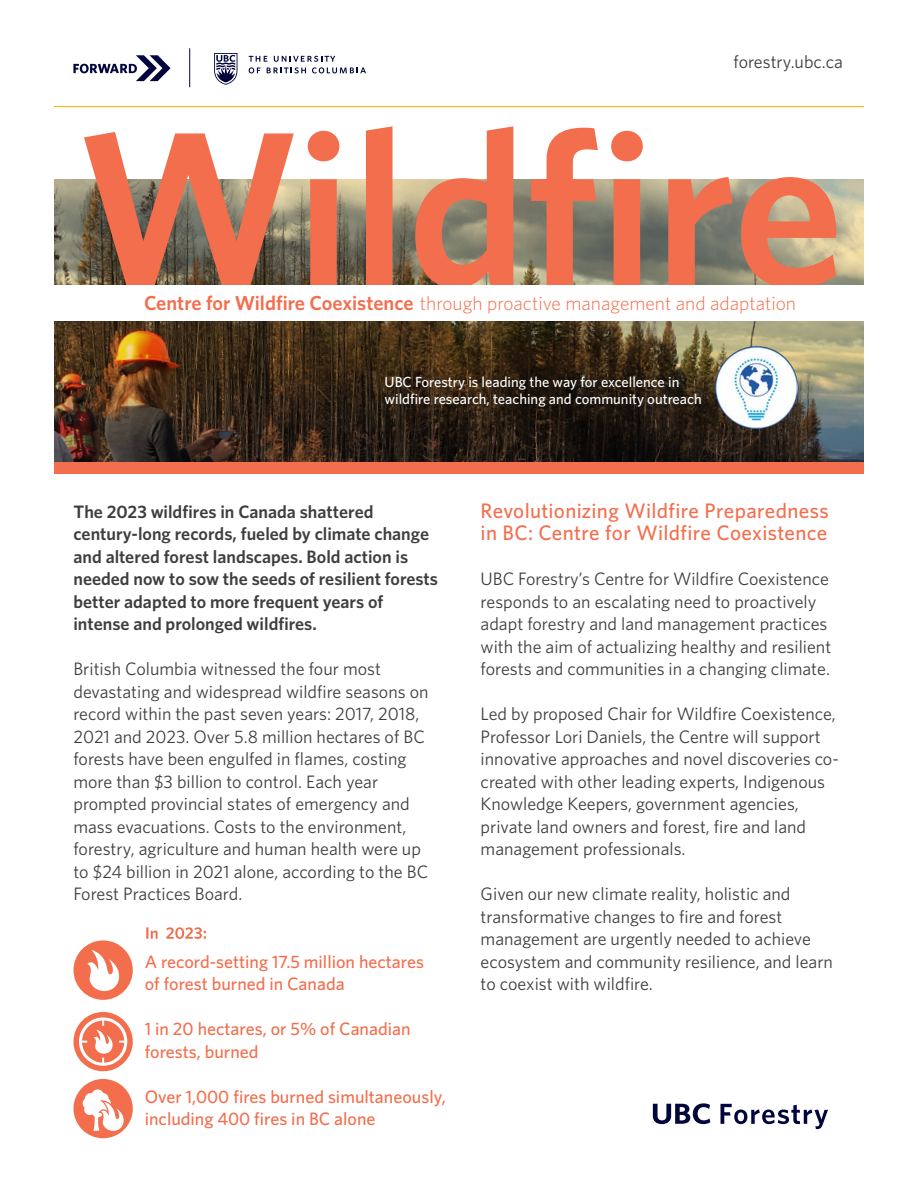
<style>
.page{position:relative;width:918px;height:1188px;background:#fff}
.page>*{position:absolute;margin:0;border:0;box-sizing:border-box;transform-origin:0 0}
.body_copy{font:500 21px "Whitney";letter-spacing:.015em;color:#f36e4d}
.headings{font:300 19.5px "Whitney";color:#f36e4b}
.body_copy-2{font:18px/22.5px "Whitney";color:#3e3e3f}
.body_copy-3{font:600 18px/22.5px "Whitney";color:#3e3e3f}
.body_copy-4{font:500 18px/22.5px "Whitney";color:#f36e4d}
.headings-2{font:500 14.7px/17.5px "Whitney";color:#fff}
.s1{font-weight:600;font-size:20.25px;color:#f36e4d}
</style>
<div class="page">
<img style="left:54px;top:179px;width:810px;height:283px">
<hr style="left:54px;top:106px;width:810px;height:1px;background:#fcb814">
<img style="left:716px;top:346px;width:81px;height:82px">
<svg style="left:720px;top:1104px;width:108px;height:25px"></svg>
<svg style="left:653px;top:1103px;width:57px;height:21px"></svg>
<svg style="left:214px;top:53px;width:23px;height:32px"></svg>
<svg style="left:249px;top:56px;width:117px;height:17px"></svg>
<hr style="left:189px;top:48px;width:1px;height:39px;background:#02063d">
<svg style="left:73px;top:55px;width:98px;height:26px"></svg>
<svg style="left:84px;top:126px;width:752px;height:159px"></svg>
<div style="left:0;top:285px;width:878px;height:36px;background:#fff"></div>
<div style="left:74px;top:940px;width:59px;height:60px;background:#f26e4d;border-radius:50%"></div>
<svg style="left:87px;top:950px;width:32px;height:41px"></svg>
<svg style="left:146px;top:927px;width:60px;height:12px"></svg>
<div style="left:54px;top:462px;width:810px;height:12px;background:#f36e4d"></div>
<div style="left:74px;top:1012px;width:59px;height:59px;background:#f26e4d;border-radius:50%"></div>
<svg style="left:79px;top:1017px;width:48px;height:49px"></svg>
<div style="left:74px;top:1079px;width:59px;height:59px;background:#f26e4d;border-radius:50%"></div>
<svg style="left:83px;top:1089px;width:41px;height:42px"></svg>
<p class="body_copy-2" style="left:733px;top:50px;width:111px">forestry.ubc.ca</p>
<p class="headings" style="left:144px;top:290px;width:654px"><span class="s1">Centre for Wildfire Coexistence</span> through proactive management and adaptation</p>
<p class="headings-2" style="left:385px;top:372px;width:319px">UBC Forestry is leading the way for excellence in wildfire research, teaching and community outreach</p>
<p class="body_copy-3" style="left:73px;top:500px;width:366px">The 2023 wildfires in Canada shattered century-long records, fueled by climate change and altered forest landscapes. Bold action is needed now to sow the seeds of resilient forests better adapted to more frequent years of intense and prolonged wildfires.</p>
<p class="body_copy-2" style="left:73px;top:657px;width:309px">British Columbia witnessed the four most</p>
<p class="body_copy-2" style="left:73px;top:680px;width:357px">devastating and widespread wildfire seasons on</p>
<p class="body_copy-2" style="left:73px;top:702px;width:348px">record within the past seven years: 2017, 2018,</p>
<p class="body_copy-2" style="left:73px;top:725px;width:353px">2021 and 2023. Over 5.8 million hectares of BC</p>
<p class="body_copy-2" style="left:73px;top:747px;width:335px">forests have been engulfed in flames, costing</p>
<p class="body_copy-2" style="left:73px;top:770px;width:306px">more than $3 billion to control. Each year</p>
<p class="body_copy-2" style="left:73px;top:792px;width:338px">prompted provincial states of emergency and</p>
<p class="body_copy-2" style="left:73px;top:815px;width:334px">mass evacuations. Costs to the environment,</p>
<p class="body_copy-2" style="left:73px;top:837px;width:349px">forestry, agriculture and human health were up</p>
<p class="body_copy-2" style="left:73px;top:860px;width:356px">to $24 billion in 2021 alone, according to the BC</p>
<p class="body_copy-2" style="left:73px;top:882px;width:170px">Forest Practices Board.</p>
<p class="body_copy-4" style="left:145px;top:950px;width:281px">A record-setting 17.5 million hectares of forest burned in Canada</p>
<p class="body_copy-4" style="left:145px;top:1017px;width:267px">1 in 20 hectares, or 5% of Canadian</p>
<p class="body_copy-4" style="left:145px;top:1040px;width:115px">forests, burned</p>
<p class="body_copy-4" style="left:145px;top:1085px;width:302px">Over 1,000 fires burned simultaneously,</p>
<p class="body_copy-4" style="left:145px;top:1107px;width:232px">including 400 fires in BC alone</p>
<p class="body_copy" style="left:481px;top:496px;width:350px">Revolutionizing Wildfire Preparedness</p>
<p class="body_copy" style="left:481px;top:519px;width:348px">in BC: Centre for Wildfire Coexistence</p>
<p class="body_copy-2" style="left:481px;top:567px;width:350px">UBC Forestry’s Centre for Wildfire Coexistence</p>
<p class="body_copy-2" style="left:481px;top:590px;width:337px">responds to an escalating need to proactively</p>
<p class="body_copy-2" style="left:481px;top:612px;width:348px">adapt forestry and land management practices</p>
<p class="body_copy-2" style="left:481px;top:635px;width:352px">with the aim of actualizing healthy and resilient</p>
<p class="body_copy-2" style="left:481px;top:657px;width:351px">forests and communities in a changing climate.</p>
<p class="body_copy-2" style="left:481px;top:702px;width:357px">Led by proposed Chair for Wildfire Coexistence,</p>
<p class="body_copy-2" style="left:481px;top:725px;width:342px">Professor Lori Daniels, the Centre will support</p>
<p class="body_copy-2" style="left:481px;top:747px;width:360px">innovative approaches and novel discoveries co&shy;created with other leading experts, Indigenous</p>
<p class="body_copy-2" style="left:481px;top:792px;width:320px">Knowledge Keepers, government agencies,</p>
<p class="body_copy-2" style="left:481px;top:815px;width:327px">private land owners and forest, fire and land</p>
<p class="body_copy-2" style="left:481px;top:837px;width:206px">management professionals.</p>
<p class="body_copy-2" style="left:481px;top:882px;width:311px">Given our new climate reality, holistic and</p>
<p class="body_copy-2" style="left:481px;top:905px;width:303px">transformative changes to fire and forest</p>
<p class="body_copy-2" style="left:481px;top:927px;width:332px">management are urgently needed to achieve</p>
<p class="body_copy-2" style="left:481px;top:950px;width:354px">ecosystem and community resilience, and learn</p>
<p class="body_copy-2" style="left:481px;top:972px;width:174px">to coexist with wildfire.</p>
</div>
